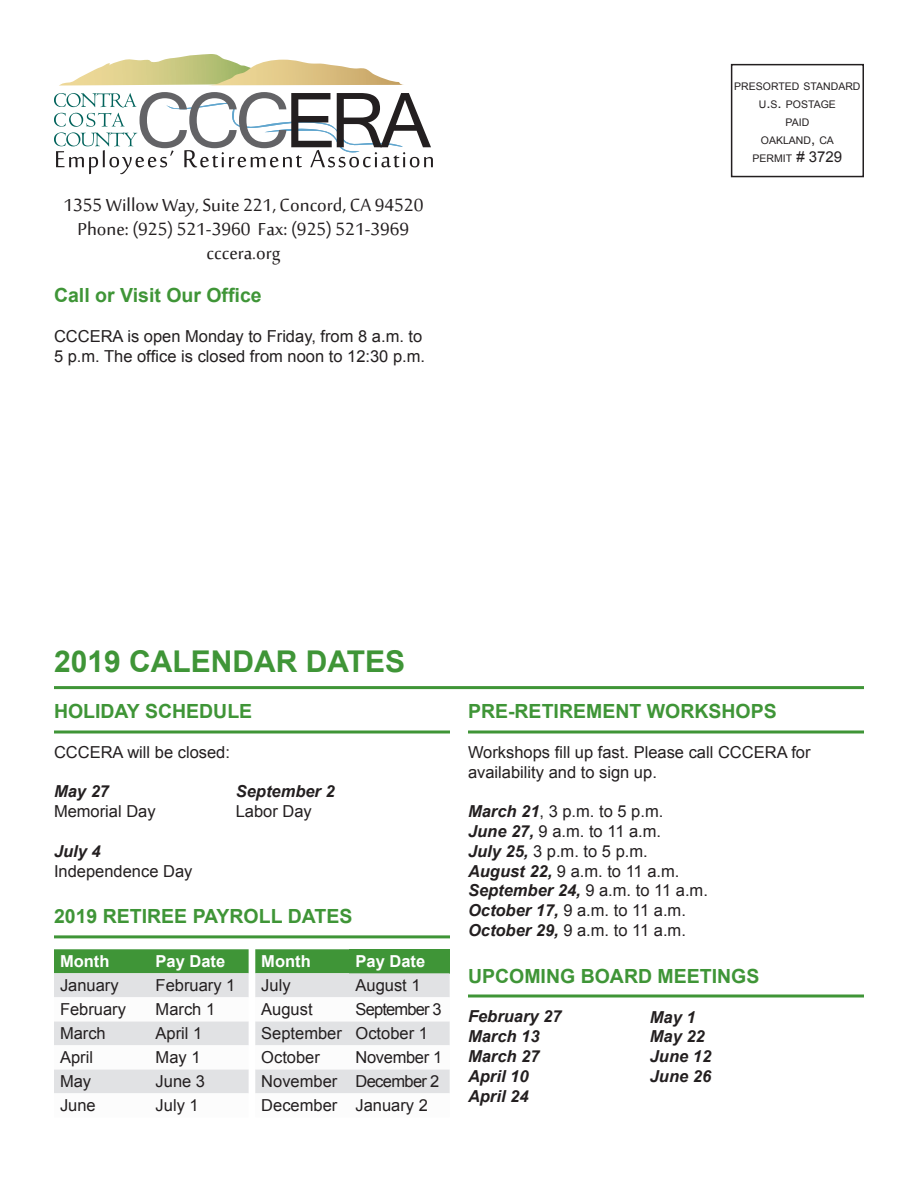
<style>
.page{position:relative;width:918px;height:1188px;background:#fff}
.page>*{position:absolute;margin:0;border:0;box-sizing:border-box;transform-origin:0 0}
.t1{font:700 30px "Arial";color:#3f9537}
.t2{font:24px "Sakkal Majalla";color:#231f20}
.t3{font:700 19.5px "Arial";color:#3f9537}
.t4{font:16.5px/19.8px "Arial";color:#231f20}
.t5{font:italic 700 16.5px "Arial";color:#231f20}
.t6{font:700 16.5px "Arial";color:#fff}
.t7{font:16.5px "Arial";letter-spacing:-.05em;color:#231f20}
.t8{font:16.5px "Arial";letter-spacing:-.02em;color:#231f20}
.t9{font:16.5px "Arial";letter-spacing:-.04em;color:#231f20}
.t10{font:10.5px "Arial";color:#231f20}
.s1{font-size:15px}
.s2{font-weight:700;font-style:italic}
</style>
<div class="page">
<div style="left:731px;top:64px;width:133px;height:113px;border:2px solid #231f20"></div>
<svg style="left:59px;top:54px;width:345px;height:32px"></svg>
<svg style="left:54px;top:92px;width:379px;height:82px"></svg>
<div style="left:54px;top:949px;width:296px;height:24px;background:#3f9537"></div>
<div style="left:350px;top:949px;width:100px;height:24px;background:#3f9537"></div>
<div style="left:54px;top:973px;width:396px;height:24px;background:#e1e2e4"></div>
<svg style="left:54px;top:1021px;width:396px;height:72px;fill:#e1e2e4"></svg>
<svg style="left:54px;top:730px;width:396px;height:4px;background:#6eaf68"></svg>
<hr style="left:54px;top:935px;width:396px;height:3px;background:#3f9537">
<svg style="left:468px;top:730px;width:396px;height:4px;background:#6eaf68"></svg>
<hr style="left:54px;top:686px;width:810px;height:3px;background:#3f9537">
<svg style="left:468px;top:994px;width:396px;height:4px;background:#6eaf68"></svg>
<p class="t2" style="left:63px;top:192px;width:361px">1355 Willow Way, Suite 221, Concord, CA 94520</p>
<p class="t2" style="left:77px;top:216px;width:333px">Phone: (925) 521-3960 Fax: (925) 521-3969</p>
<p class="t2" style="left:206px;top:240px;width:76px">cccera.org</p>
<p class="t3" style="left:54px;top:282px;width:209px">Call or Visit Our Office</p>
<p class="t4" style="left:54px;top:326px;width:373px">CCCERA is open Monday to Friday, from 8 a.m. to<br>5 p.m. The office is closed from noon to 12:30 p.m.</p>
<p class="t10" style="left:734px;top:79px;width:128px">PRESORTED STANDARD</p>
<p class="t10" style="left:759px;top:97px;width:79px">U<span class="s1">.</span>S<span class="s1">.</span> POSTAGE</p>
<p class="t10" style="left:786px;top:115px;width:25px">PAID</p>
<p class="t10" style="left:761px;top:133px;width:75px">OAKLAND<span class="s1">,</span> CA</p>
<p class="t10" style="left:753px;top:151px;width:91px">PERMIT <span class="s1"># 3729</span></p>
<p class="t1" style="left:54px;top:641px;width:353px">2019 CALENDAR DATES</p>
<p class="t3" style="left:54px;top:698px;width:200px">HOLIDAY SCHEDULE</p>
<p class="t4" style="left:54px;top:742px;width:178px">CCCERA will be closed:</p>
<p class="t5" style="left:54px;top:781px;width:57px">May 27</p>
<p class="t4" style="left:54px;top:802px;width:103px">Memorial Day</p>
<p class="t5" style="left:54px;top:840px;width:48px">July 4</p>
<p class="t4" style="left:54px;top:861px;width:140px">Independence Day</p>
<p class="t3" style="left:54px;top:904px;width:300px">2019 RETIREE PAYROLL DATES</p>
<p class="t6" style="left:60px;top:951px;width:51px">Month</p>
<p class="t6" style="left:156px;top:951px;width:71px">Pay Date</p>
<p class="t6" style="left:261px;top:951px;width:51px">Month</p>
<p class="t6" style="left:356px;top:951px;width:71px">Pay Date</p>
<p class="t4" style="left:60px;top:976px;width:60px">January</p>
<p class="t4" style="left:156px;top:976px;width:81px">February 1</p>
<p class="t4" style="left:261px;top:976px;width:31px">July</p>
<p class="t4" style="left:356px;top:976px;width:67px">August 1</p>
<p class="t4" style="left:60px;top:1000px;width:68px">February</p>
<p class="t4" style="left:156px;top:1000px;width:61px">March 1</p>
<p class="t4" style="left:261px;top:1000px;width:53px">August</p>
<p class="t7" style="left:356px;top:999px;width:88px">September 3</p>
<p class="t4" style="left:60px;top:1024px;width:47px">March</p>
<p class="t4" style="left:156px;top:1024px;width:48px">April 1</p>
<p class="t4" style="left:261px;top:1024px;width:82px">September</p>
<p class="t4" style="left:356px;top:1024px;width:74px">October 1</p>
<p class="t4" style="left:60px;top:1048px;width:34px">April</p>
<p class="t4" style="left:156px;top:1048px;width:46px">May 1</p>
<p class="t4" style="left:261px;top:1048px;width:60px">October</p>
<p class="t8" style="left:356px;top:1047px;width:88px">November 1</p>
<p class="t4" style="left:60px;top:1072px;width:33px">May</p>
<p class="t4" style="left:156px;top:1072px;width:51px">June 3</p>
<p class="t4" style="left:261px;top:1072px;width:78px">November</p>
<p class="t9" style="left:356px;top:1071px;width:85px">December 2</p>
<p class="t4" style="left:60px;top:1096px;width:37px">June</p>
<p class="t4" style="left:156px;top:1096px;width:45px">July 1</p>
<p class="t4" style="left:261px;top:1096px;width:78px">December</p>
<p class="t4" style="left:356px;top:1096px;width:74px">January 2</p>
<p class="t5" style="left:236px;top:781px;width:101px">September 2</p>
<p class="t4" style="left:236px;top:802px;width:78px">Labor Day</p>
<p class="t3" style="left:468px;top:698px;width:310px">PRE-RETIREMENT WORKSHOPS</p>
<p class="t4" style="left:468px;top:742px;width:344px">Workshops fill up fast. Please call CCCERA for availability and to sign up.</p>
<p class="t4" style="left:468px;top:802px;width:197px"><span class="s2">March 21</span>, 3 p.m. to 5 p.m.</p>
<p class="t4" style="left:468px;top:822px;width:195px"><span class="s2">June 27,</span> 9 a.m. to 11 a.m.</p>
<p class="t4" style="left:468px;top:841px;width:181px"><span class="s2">July 25,</span> 3 p.m. to 5 p.m.</p>
<p class="t4" style="left:468px;top:861px;width:213px"><span class="s2">August 22,</span> 9 a.m. to 11 a.m.</p>
<p class="t4" style="left:468px;top:881px;width:241px"><span class="s2">September 24,</span> 9 a.m. to 11 a.m.</p>
<p class="t4" style="left:468px;top:901px;width:219px"><span class="s2">October 17,</span> 9 a.m. to 11 a.m.</p>
<p class="t4" style="left:468px;top:921px;width:219px"><span class="s2">October 29,</span> 9 a.m. to 11 a.m.</p>
<p class="t3" style="left:468px;top:963px;width:293px">UPCOMING BOARD MEETINGS</p>
<p class="t5" style="left:468px;top:1006px;width:95px">February 27</p>
<p class="t5" style="left:468px;top:1025px;width:73px">March 13</p>
<p class="t5" style="left:468px;top:1045px;width:73px">March 27</p>
<p class="t5" style="left:468px;top:1065px;width:62px">April 10</p>
<p class="t5" style="left:468px;top:1085px;width:62px">April 24</p>
<p class="t5" style="left:650px;top:1006px;width:47px">May 1</p>
<p class="t5" style="left:650px;top:1026px;width:57px">May 22</p>
<p class="t5" style="left:650px;top:1045px;width:63px">June 12</p>
<p class="t5" style="left:650px;top:1065px;width:63px">June 26</p>
</div>
